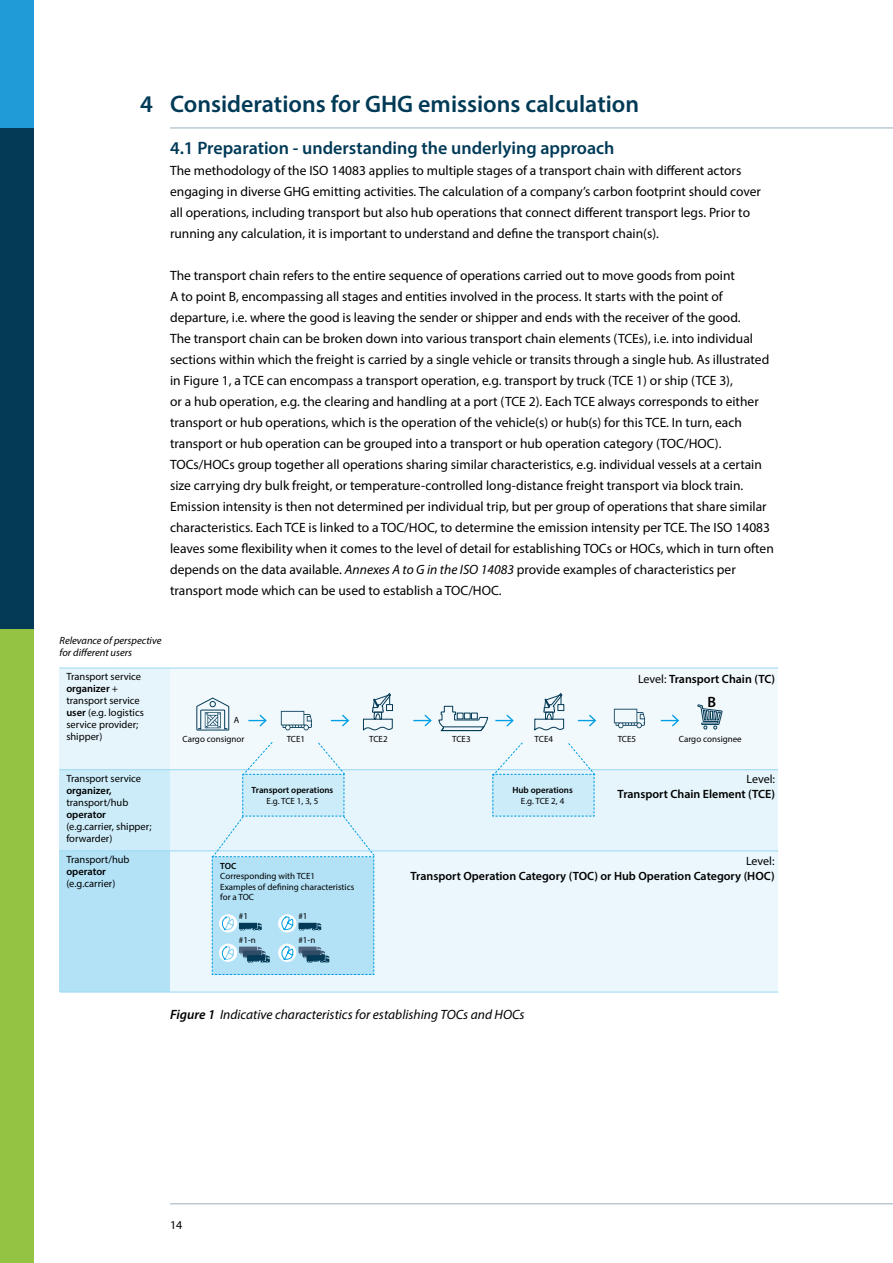
<style>
.page{position:relative;width:893px;height:1263px;background:#fff}
.page>*{position:absolute;margin:0;border:0;box-sizing:border-box;transform-origin:0 0}
.t1{font:600 24px "Myriad Pro";color:#013a57}
.t2{font:600 18px "Myriad Pro";color:#013a57}
.t3{font:600 15px "Myriad Pro";color:#000}
.t4{font:13.5px/21px "Myriad Pro";color:#000}
.t5{font:italic 13.5px "Myriad Pro";color:#000}
.t6{font:600 12px "Myriad Pro";color:#000}
.t7{font:12px "Myriad Pro";color:#000}
.t8{font:10.5px/12px "Myriad Pro";color:#000}
.t9{font:italic 10.5px/12px "Myriad Pro";color:#000}
.t10{font:600 10.5px "Myriad Pro";color:#000}
.t11{font:9px/10.5px "Myriad Pro";color:#000}
.t12{font:600 9px "Myriad Pro";color:#000}
.s1{font-style:italic}
.s2{font-weight:600}
.s3{font-weight:400}
</style>
<div class="page">
<div style="left:0;top:128px;width:34px;height:501px;background:#043a56"></div>
<div style="left:0;top:629px;width:34px;height:634px;background:#94c242"></div>
<div style="left:0;top:0;width:34px;height:128px;background:#209bd8"></div>
<hr style="left:170px;top:1203px;width:723px;height:1px;background:#9ab0bc">
<hr style="left:170px;top:128px;width:723px;height:1px;background:#9ab0bc">
<div style="left:60px;top:851px;width:718px;height:141px;background:#b3e2f7"></div>
<div style="left:60px;top:770px;width:718px;height:80px;background:#ccecf9"></div>
<div style="left:60px;top:668px;width:718px;height:102px;background:#e6f5fc"></div>
<div style="left:170px;top:668px;width:608px;height:324px;background:#ebf7fc"></div>
<hr style="left:60px;top:769px;width:718px;height:1px;background:#99d8f4">
<hr style="left:60px;top:668px;width:718px;height:1px;background:#99d8f4">
<hr style="left:60px;top:850px;width:718px;height:1px;background:#99d8f4">
<svg style="left:492px;top:742px;width:104px;height:75px"></svg>
<svg style="left:248px;top:714px;width:19px;height:13px"></svg>
<svg style="left:331px;top:714px;width:18px;height:13px"></svg>
<svg style="left:495px;top:714px;width:19px;height:13px"></svg>
<svg style="left:578px;top:714px;width:18px;height:13px"></svg>
<svg style="left:661px;top:714px;width:18px;height:13px"></svg>
<svg style="left:211px;top:742px;width:164px;height:233px"></svg>
<svg style="left:196px;top:697px;width:33px;height:34px"></svg>
<svg style="left:281px;top:711px;width:31px;height:19px"></svg>
<svg style="left:697px;top:704px;width:26px;height:26px"></svg>
<svg style="left:363px;top:693px;width:30px;height:38px"></svg>
<div style="left:386px;top:704px;width:7px;height:7px;border:1px solid #043a56"></div>
<svg style="left:413px;top:705px;width:76px;height:27px"></svg>
<svg style="left:534px;top:693px;width:30px;height:38px"></svg>
<div style="left:557px;top:704px;width:7px;height:7px;border:1px solid #043a56"></div>
<svg style="left:614px;top:709px;width:31px;height:19px"></svg>
<hr style="left:60px;top:992px;width:718px;height:1px;background:#99d8f4">
<h1 class="t1" style="left:140px;top:88px;width:14px">4</h1>
<h1 class="t1" style="left:170px;top:88px;width:471px">Considerations for GHG emissions calculation</h1>
<h2 class="t2" style="left:170px;top:136px;width:446px">4.1 Preparation - understanding the underlying approach</h2>
<p class="t4" style="left:170px;top:159px;width:592px">The methodology of the ISO 14083 applies to multiple stages of a transport chain with different actors engaging in diverse GHG emitting activities. The calculation of a company’s carbon footprint should cover all operations, including transport but also hub operations that connect different transport legs. Prior to running any calculation, it is important to understand and define the transport chain(s).</p>
<p class="t4" style="left:170px;top:264px;width:605px">The transport chain refers to the entire sequence of operations carried out to move goods from point<br>A to point B, encompassing all stages and entities involved in the process. It starts with the point of departure, i.e. where the good is leaving the sender or shipper and ends with the receiver of the good.<br>The transport chain can be broken down into various transport chain elements (TCEs), i.e. into individual sections within which the freight is carried by a single vehicle or transits through a single hub. As illustrated in Figure 1, a TCE can encompass a transport operation, e.g. transport by truck (TCE 1) or ship (TCE 3),<br>or a hub operation, e.g. the clearing and handling at a port (TCE 2). Each TCE always corresponds to either transport or hub operations, which is the operation of the vehicle(s) or hub(s) for this TCE. In turn, each transport or hub operation can be grouped into a transport or hub operation category (TOC/HOC).<br>TOCs/HOCs group together all operations sharing similar characteristics, e.g. individual vessels at a certain size carrying dry bulk freight, or temperature-controlled long-distance freight transport via block train.<br>Emission intensity is then not determined per individual trip, but per group of operations that share similar characteristics. Each TCE is linked to a TOC/HOC, to determine the emission intensity per TCE. The ISO 14083 leaves some flexibility when it comes to the level of detail for establishing TOCs or HOCs, which in turn often depends on the data available. <span class="s1">Annexes A to G in the ISO 14083</span> provide examples of characteristics per transport mode which can be used to establish a TOC/HOC.</p>
<p class="t9" style="left:60px;top:635px;width:103px">Relevance of perspective for different users</p>
<p class="t8" style="left:66px;top:670px;width:79px">Transport service <span class="s2">organizer</span> + transport service <span class="s2">user</span> (e.g. logistics service provider; shipper)</p>
<p class="t8" style="left:66px;top:772px;width:76px">Transport service</p>
<p class="t10" style="left:66px;top:784px;width:47px">organizer,</p>
<p class="t8" style="left:66px;top:796px;width:63px">transport/hub</p>
<p class="t10" style="left:66px;top:808px;width:41px">operator</p>
<p class="t8" style="left:66px;top:820px;width:87px">(e.g.carrier, shipper; forwarder)</p>
<p class="t8" style="left:66px;top:853px;width:65px">Transport/hub</p>
<p class="t10" style="left:66px;top:864px;width:41px">operator</p>
<p class="t8" style="left:66px;top:877px;width:51px">(e.g.carrier)</p>
<p class="t6" style="left:638px;top:671px;width:139px"><span class="s3">Level:</span> Transport Chain (TC)</p>
<p class="t11" style="left:234px;top:714px;width:7px">A</p>
<p class="t3" style="left:708px;top:692px;width:10px">B</p>
<p class="t11" style="left:183px;top:734px;width:63px">Cargo consignor</p>
<p class="t11" style="left:287px;top:734px;width:20px">TCE1</p>
<p class="t11" style="left:369px;top:734px;width:20px">TCE2</p>
<p class="t11" style="left:452px;top:734px;width:20px">TCE3</p>
<p class="t11" style="left:535px;top:734px;width:20px">TCE4</p>
<p class="t11" style="left:618px;top:734px;width:20px">TCE5</p>
<p class="t11" style="left:679px;top:734px;width:64px">Cargo consignee</p>
<p class="t12" style="left:252px;top:785px;width:83px">Transport operations</p>
<p class="t11" style="left:267px;top:795px;width:53px">E.g. TCE 1, 3, 5</p>
<p class="t12" style="left:220px;top:860px;width:18px">TOC</p>
<p class="t11" style="left:220px;top:871px;width:135px">Corresponding with TCE1<br>Examples of defining characteristics for a TOC</p>
<p class="t11" style="left:239px;top:910px;width:11px">#1</p>
<p class="t11" style="left:298px;top:911px;width:11px">#1</p>
<p class="t11" style="left:239px;top:934px;width:18px">#1-n</p>
<p class="t11" style="left:298px;top:935px;width:18px">#1-n</p>
<p class="t12" style="left:512px;top:785px;width:62px">Hub operations</p>
<p class="t11" style="left:521px;top:795px;width:45px">E.g. TCE 2, 4</p>
<p class="t7" style="left:747px;top:771px;width:30px">Level:</p>
<p class="t6" style="left:618px;top:786px;width:159px">Transport Chain Element (TCE)</p>
<p class="t7" style="left:746px;top:854px;width:30px">Level:</p>
<p class="t6" style="left:411px;top:869px;width:365px">Transport Operation Category (TOC) or Hub Operation Category (HOC)</p>
<p class="t5" style="left:170px;top:1006px;width:356px"><span class="s2">Figure 1</span> Indicative characteristics for establishing TOCs and HOCs</p>
<p class="t7" style="left:170px;top:1218px;width:14px">14</p>
</div>
